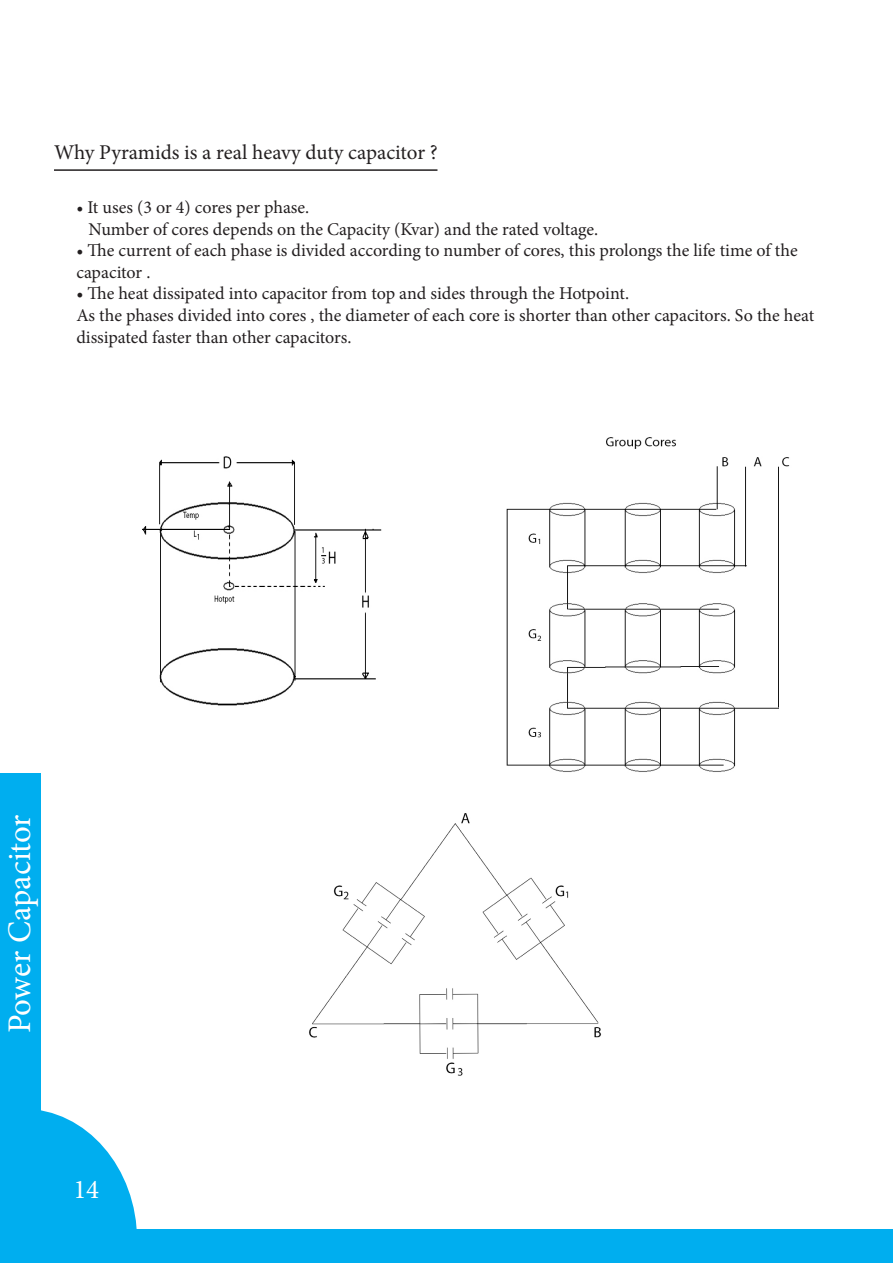
<style>
.page{position:relative;width:893px;height:1263px;background:#fff}
.page>*{position:absolute;margin:0;border:0;box-sizing:border-box;transform-origin:0 0}
.t1{font:33px "Minion Pro";letter-spacing:-.01em;color:#fff}
.t2{font:27px "Minion Pro";color:#fff}
.t3{font:21px "Minion Pro";color:#231f20}
.t4{font:18px/21.6px "Minion Pro";letter-spacing:-.005em;color:#231f20}
</style>
<div class="page">
<svg style="left:0;top:1110px;width:137px;height:119px"></svg>
<div style="left:0;top:1229px;width:893px;height:34px;background:#00aeef"></div>
<div style="left:0;top:773px;width:41px;height:451px;background:#00aeef"></div>
<img style="left:142px;top:456px;width:240px;height:250px">
<img style="left:506px;top:437px;width:284px;height:335px">
<img style="left:309px;top:813px;width:292px;height:263px">
<hr style="left:54px;top:169px;width:383px;height:2px;background:#231f20">
<p class="t3" style="left:54px;top:138px;width:385px">Why Pyramids is a real heavy duty capacitor ?</p>
<p class="t4" style="left:76px;top:196px;width:234px">• It uses (3 or 4) cores per phase.</p>
<p class="t4" style="left:89px;top:218px;width:511px">Number of cores depends on the Capacity (Kvar) and the rated voltage.</p>
<p class="t4" style="left:76px;top:240px;width:723px">• The current of each phase is divided according to number of cores, this prolongs the life time of the capacitor .</p>
<p class="t4" style="left:76px;top:283px;width:554px">• The heat dissipated into capacitor from top and sides through the Hotpoint.</p>
<p class="t4" style="left:76px;top:304px;width:739px">As the phases divided into cores , the diameter of each core is shorter than other capacitors. So the heat dissipated faster than other capacitors.</p>
<p class="t1" style="left:-2px;top:1033px;width:220px;rotate:-90deg">Power Capacitor</p>
<h2 class="t2" style="left:73px;top:1171px;width:27px">14</h2>
</div>
